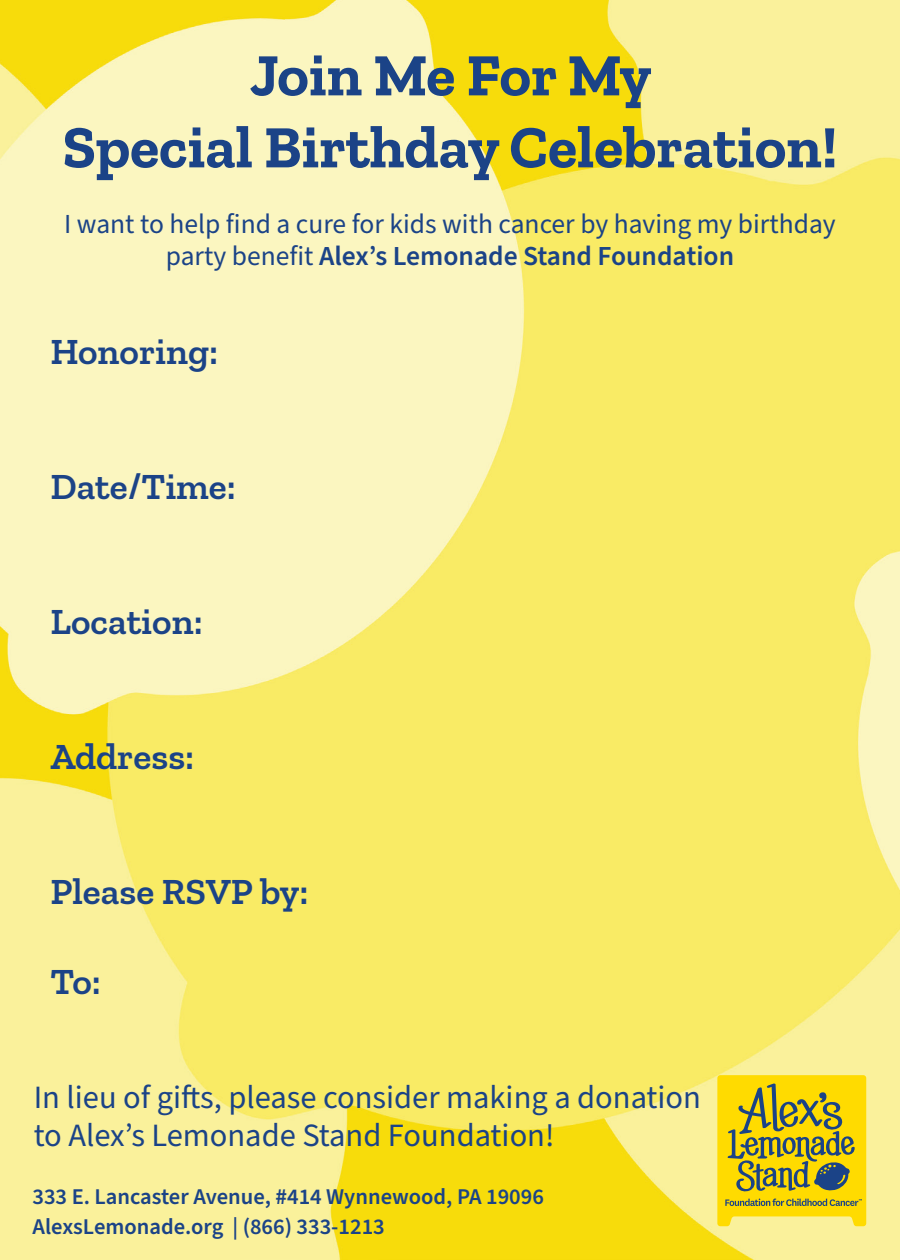
<style>
.page{position:relative;width:900px;height:1260px;background:#fff}
.page>*{position:absolute;margin:0;border:0;box-sizing:border-box;transform-origin:0 0}
.t1{font:700 60px/72px "Zilla Slab";color:#1b4387;text-align:center}
.t2{font:600 37.5px "Zilla Slab";color:#1b4387}
.t3{font:32.5px/37.5px "Source Sans Pro";color:#1b4387}
.t4{font:27.5px/32.5px "Source Sans Pro";color:#1b4387;text-align:center}
.t5{font:600 22.5px/30px "Source Sans Pro";color:#1b4387}
.s1{font-weight:600}
</style>
<div class="page">
<img style="left:0;top:0;width:900px;height:1260px">
<svg style="left:717px;top:1075px;width:149px;height:151px;background:#cfbc24"></svg>
<p class="t1" style="left:62px;top:40px;width:777px">Join Me For My<br>Special Birthday Celebration!</p>
<p class="t4" style="left:64px;top:208px;width:773px">I want to help find a cure for kids with cancer by having my birthday party benefit <span class="s1">Alex’s Lemonade Stand Foundation</span></p>
<p class="t2" style="left:50px;top:331px;width:169px">Honoring:</p>
<p class="t2" style="left:50px;top:466px;width:187px">Date/Time:</p>
<p class="t2" style="left:50px;top:601px;width:154px">Location:</p>
<p class="t2" style="left:50px;top:736px;width:145px">Address:</p>
<p class="t2" style="left:50px;top:871px;width:260px">Please RSVP by:</p>
<p class="t2" style="left:50px;top:961px;width:52px">To:</p>
<p class="t3" style="left:34px;top:1080px;width:669px">In lieu of gifts, please consider making a donation to Alex’s Lemonade Stand Foundation!</p>
<p class="t5" style="left:32px;top:1182px;width:513px">333 E. Lancaster Avenue, #414 Wynnewood, PA 19096<br>AlexsLemonade.org | (866) 333-1213</p>
</div>
